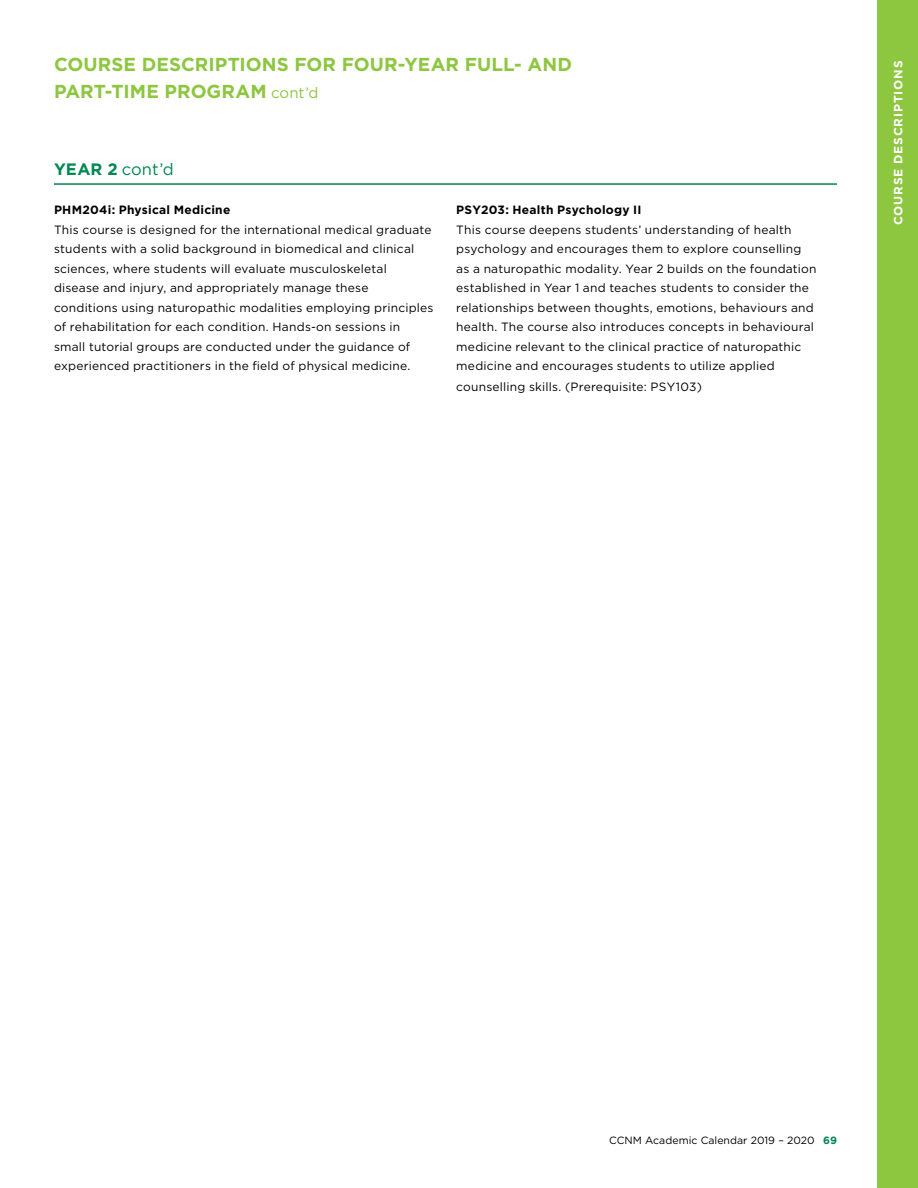
<style>
.page{position:relative;width:918px;height:1188px;background:#fff}
.page>*{position:absolute;margin:0;border:0;box-sizing:border-box;transform-origin:0 0}
.t1{font:700 18.75px/27px "Gotham";letter-spacing:.005em;color:#8dc63f}
.t2{font:16.5px "Gotham";color:#008752}
.t3{font:12px/19.5px "Gotham";letter-spacing:.02em;color:#000}
.t4{font:700 12px "Gotham";letter-spacing:.02em;color:#000}
.t5{font:700 12px "Gotham";letter-spacing:.075em;color:#fff}
.t6{font:10.5px "Gotham";letter-spacing:.005em;color:#000}
.s1{font-weight:400;font-size:15px}
.s2{font-weight:700}
.s3{font-weight:700;color:#008752}
</style>
<div class="page">
<div style="left:878px;top:0;width:40px;height:1188px;background:#8dc63f"></div>
<hr style="left:54px;top:183px;width:783px;height:2px;background:#008752">
<h1 class="t1" style="left:54px;top:51px;width:520px">COURSE DESCRIPTIONS FOR FOUR-YEAR FULL- AND<br>PART-TIME PROGRAM <span class="s1">cont’d</span></h1>
<p class="t5" style="left:890px;top:225px;width:166px;rotate:-90deg">COURSE DESCRIPTIONS</p>
<h2 class="t2" style="left:54px;top:159px;width:121px"><span class="s2">YEAR 2</span> cont’d</h2>
<p class="t4" style="left:54px;top:202px;width:178px">PHM204i: Physical Medicine</p>
<p class="t3" style="left:54px;top:219px;width:381px">This course is designed for the international medical graduate students with a solid background in biomedical and clinical sciences, where students will evaluate musculoskeletal disease and injury, and appropriately manage these conditions using naturopathic modalities employing principles of rehabilitation for each condition. Hands-on sessions in small tutorial groups are conducted under the guidance of experienced practitioners in the field of physical medicine.</p>
<p class="t4" style="left:456px;top:202px;width:187px">PSY203: Health Psychology II</p>
<p class="t3" style="left:456px;top:219px;width:362px">This course deepens students’ understanding of health psychology and encourages them to explore counselling as a naturopathic modality. Year 2 builds on the foundation established in Year 1 and teaches students to consider the relationships between thoughts, emotions, behaviours and health. The course also introduces concepts in behavioural medicine relevant to the clinical practice of naturopathic medicine and encourages students to utilize applied</p>
<p class="t3" style="left:456px;top:377px;width:247px">counselling skills. (Prerequisite: PSY103)</p>
<p class="t6" style="left:609px;top:1134px;width:229px">CCNM Academic Calendar 2019 – 2020 <span class="s3">69</span></p>
</div>
